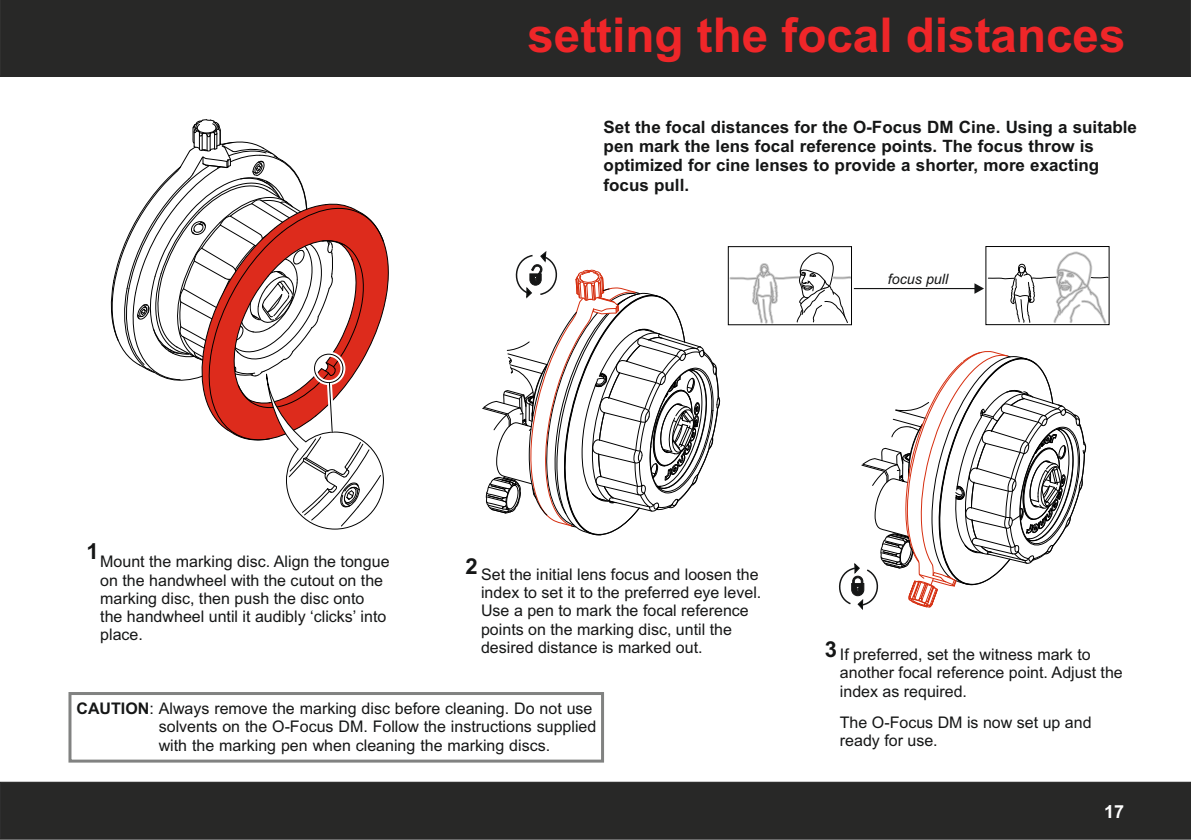
<style>
.page{position:relative;width:1191px;height:840px;background:#fff}
.page>*{position:absolute;margin:0;border:0;box-sizing:border-box;transform-origin:0 0}
.t1{font:700 48px "Arial";color:#ef2629}
.t2{font:700 22px "Arial";color:#151616}
.t3{font:700 18px "Arial";color:#fff}
.t4{font:700 17px/19.4px "Arial";color:#151616}
.t5{font:16px/18.2px "Arial";color:#151616}
.t6{font:italic 14.2px "Arial";color:#151616}
.s1{font-weight:700}
</style>
<div class="page">
<div style="left:0;top:0;width:1191px;height:77px;background:#282827"></div>
<div style="left:0;top:781px;width:1191px;height:58px;background:#282827"></div>
<div style="left:68px;top:691px;width:536px;height:71px;border:3px solid #818281"></div>
<svg style="left:110px;top:119px;width:279px;height:410px"></svg>
<div style="left:985px;top:246px;width:124px;height:79px;border:1px solid #000"></div>
<svg style="left:728px;top:249px;width:381px;height:361px"></svg>
<div style="left:728px;top:246px;width:124px;height:79px;border:1px solid #000"></div>
<svg style="left:482px;top:251px;width:238px;height:285px"></svg>
<h1 class="t1" style="left:527px;top:17px;width:599px">setting the focal distances</h1>
<p class="t4" style="left:603px;top:118px;width:535px">Set the focal distances for the O-Focus DM Cine. Using a suitable pen mark the lens focal reference points. The focus throw is optimized for cine lenses to provide a shorter, more exacting focus pull.</p>
<p class="t6" style="left:888px;top:273px;width:62px">focus pull</p>
<h2 class="t2" style="left:86px;top:543px;width:14px">1</h2>
<p class="t5" style="left:100px;top:553px;width:291px">Mount the marking disc. Align the tongue on the handwheel with the cutout on the marking disc, then push the disc onto the handwheel until it audibly ‘clicks’ into place.</p>
<h2 class="t2" style="left:465px;top:558px;width:14px">2</h2>
<p class="t5" style="left:481px;top:566px;width:282px">Set the initial lens focus and loosen the index to set it to the preferred eye level.<br>Use a pen to mark the focal reference points on the marking disc, until the desired distance is marked out.</p>
<p class="t5" style="left:159px;top:700px;width:439px;text-indent:-82px"><span class="s1">CAUTION</span>: Always remove the marking disc before cleaning. Do not use solvents on the O-Focus DM. Follow the instructions supplied with the marking pen when cleaning the marking discs.</p>
<h2 class="t2" style="left:825px;top:640px;width:14px">3</h2>
<p class="t5" style="left:840px;top:646px;width:284px">If preferred, set the witness mark to another focal reference point. Adjust the index as required.</p>
<p class="t5" style="left:840px;top:714px;width:253px">The O-Focus DM is now set up and ready for use.</p>
<p class="t3" style="left:1104px;top:804px;width:22px">17</p>
</div>
